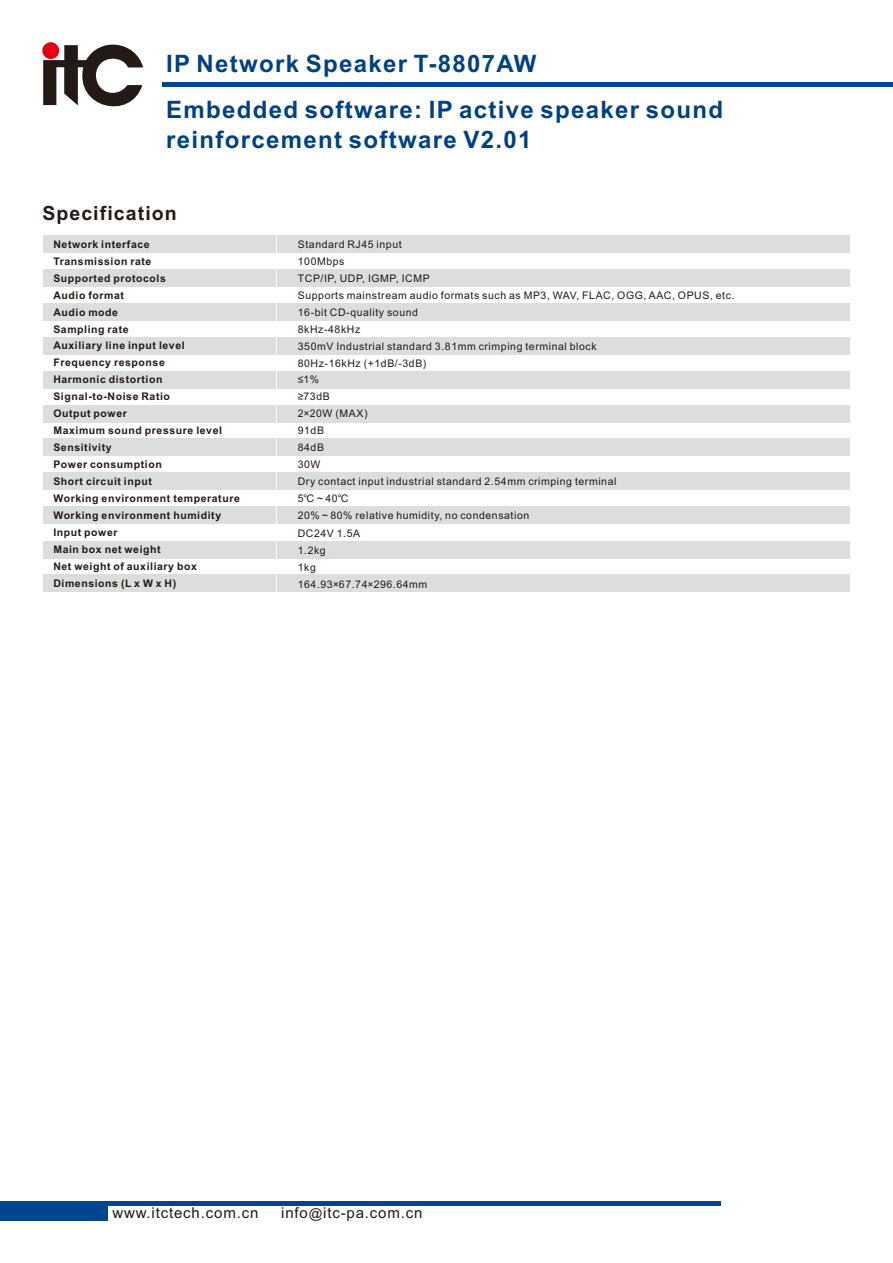
<style>
.page{position:relative;width:893px;height:1263px;background:#fff}
.page>*{position:absolute;margin:0;border:0;box-sizing:border-box;transform-origin:0 0}
.t1{font:700 24px/29.5px "Arial";letter-spacing:.055em;color:#004184}
.t2{font:700 19.5px "Arial";letter-spacing:.055em;color:#231916}
.t3{font:15px "Arial";letter-spacing:.055em;color:#231916}
.t4{font:10.5px/17px "Arial";letter-spacing:.055em;color:#231916}
.t5{font:700 10.5px/17px "Arial";letter-spacing:.055em;color:#231916}
.s1{font-family:"Arial Unicode MS"}
.s2{font-size:13.5px}
</style>
<div class="page">
<hr style="left:0;top:1202px;width:720px;height:4px;background:#00468e">
<div style="left:0;top:1202px;width:108px;height:18px;background:#00468e"></div>
<hr style="left:163px;top:82px;width:730px;height:4px;background:#00468e">
<svg style="left:43px;top:42px;width:100px;height:65px"></svg>
<div style="left:44px;top:235px;width:806px;height:18px;background:#dcdddd"></div>
<div style="left:44px;top:303px;width:806px;height:18px;background:#dcdddd"></div>
<div style="left:44px;top:337px;width:806px;height:18px;background:#dcdddd"></div>
<div style="left:44px;top:269px;width:806px;height:18px;background:#dcdddd"></div>
<div style="left:44px;top:371px;width:806px;height:17px;background:#dcdddd"></div>
<div style="left:44px;top:405px;width:806px;height:17px;background:#dcdddd"></div>
<div style="left:44px;top:472px;width:806px;height:18px;background:#dcdddd"></div>
<div style="left:44px;top:506px;width:806px;height:18px;background:#dcdddd"></div>
<div style="left:44px;top:574px;width:806px;height:18px;background:#dcdddd"></div>
<div style="left:44px;top:541px;width:806px;height:17px;background:#dcdddd"></div>
<div style="left:44px;top:439px;width:806px;height:17px;background:#dcdddd"></div>
<hr style="left:276px;top:235px;width:1px;height:424px;background:#fff">
<h1 class="t1" style="left:166px;top:51px;width:372px">IP Network Speaker T-8807AW</h1>
<h1 class="t1" style="left:166px;top:97px;width:559px">Embedded software: IP active speaker sound reinforcement software V2.01</h1>
<h2 class="t2" style="left:42px;top:206px;width:136px">Specification</h2>
<p class="t5" style="left:53px;top:237px;width:188px">Network interface<br>Transmission rate<br>Supported protocols<br>Audio format<br>Audio mode<br>Sampling rate<br>Auxiliary line input level<br>Frequency response<br>Harmonic distortion<br>Signal-to-Noise Ratio<br>Output power<br>Maximum sound pressure level<br>Sensitivity<br>Power consumption<br>Short circuit input<br>Working environment temperature<br>Working environment humidity<br>Input power<br>Main box net weight<br>Net weight of auxiliary box<br>Dimensions (L x W x H)</p>
<p class="t4" style="left:298px;top:237px;width:438px">Standard RJ45 input<br>100Mbps<br>TCP/IP, UDP, IGMP, ICMP<br>Supports mainstream audio formats such as MP3, WAV, FLAC, OGG, AAC, OPUS, etc.<br>16-bit CD-quality sound<br>8kHz-48kHz<br>350mV Industrial standard 3.81mm crimping terminal block<br>80Hz-16kHz (+1dB/-3dB)<br>≤1%<br>≥73dB<br>2×20W (MAX)<br>91dB<br>84dB<br>30W<br>Dry contact input industrial standard 2.54mm crimping terminal<br>5<span class="s1">℃～</span>40<span class="s1">℃<br></span>20%<span class="s1">～</span>80% relative humidity, no condensation<br>DC24V 1.5A<br>1.2kg<br>1kg<br>164.93×67.74×296.64mm</p>
<h3 class="t3" style="left:112px;top:1207px;width:147px">www.itctech.com.cn</h3>
<h3 class="t3" style="left:281px;top:1207px;width:143px">info<span class="s2">@</span>itc-pa.com.cn</h3>
</div>
